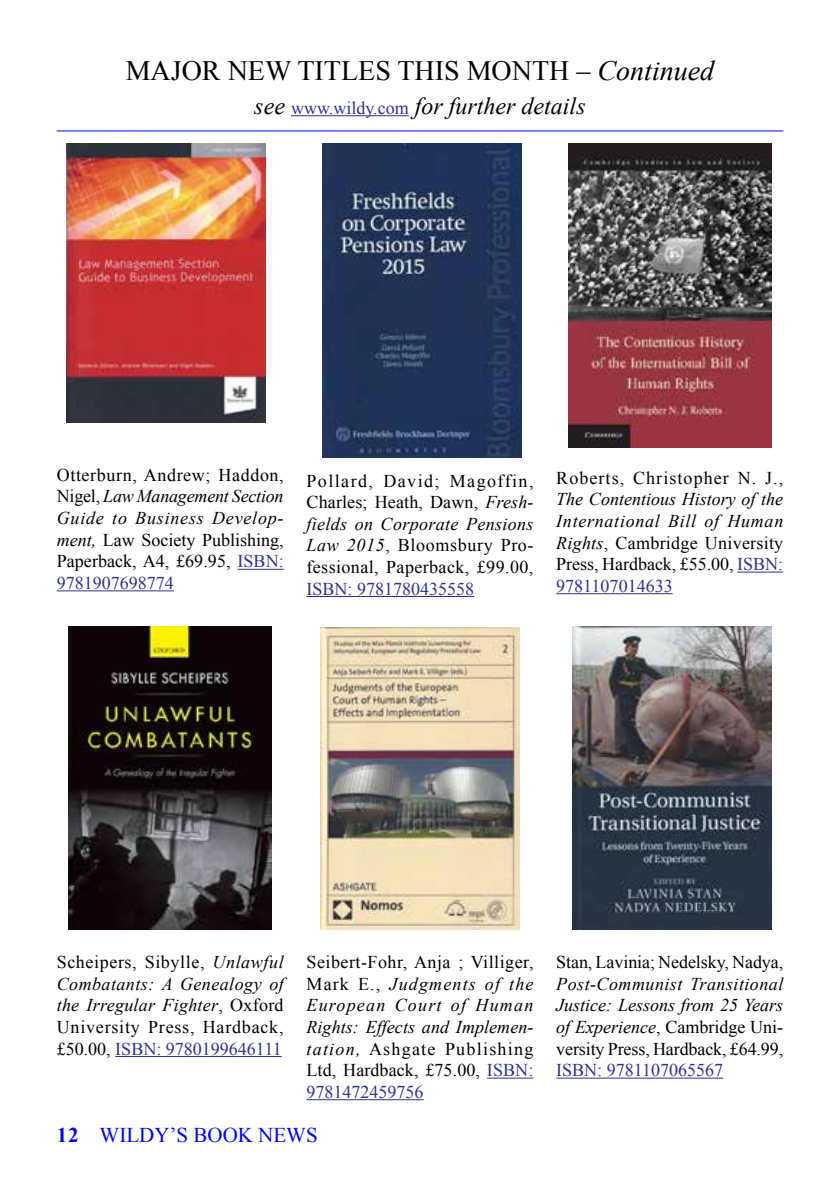
<style>
.page{position:relative;width:840px;height:1191px;background:#fff}
.page>*{position:absolute;margin:0;border:0;box-sizing:border-box;transform-origin:0 0}
.t1{font:28px "Times New Roman";color:#000}
.t2{font:italic 24px "Times New Roman";color:#000}
.t3{font:21px "Times New Roman";color:#00f}
.t4{font:18px/21.6px "Times New Roman";letter-spacing:.005em;color:#000;text-align:justify}
.t5{font:italic 18px/21.6px "Times New Roman";color:#000;text-align:justify}
.t6{font:18px "Times New Roman";color:#2e3192}
.t7{font:18px "Times New Roman";letter-spacing:.06em;color:#000}
.s1{font-style:italic}
.s2{font-style:normal;font-size:18px;color:#2e3192}
.s3{color:#2e3192}
.s4{font-style:normal}
.s5{font-style:normal;color:#2e3192}
.s6{font-weight:700}
</style>
<div class="page">
<hr style="left:291px;top:115px;width:117px;height:1px;background:#2e3192">
<hr style="left:57px;top:130px;width:725px;height:1px;background:#00f">
<hr style="left:237px;top:569px;width:46px;height:1px;background:#2e3192">
<hr style="left:57px;top:590px;width:117px;height:1px;background:#2e3192">
<hr style="left:306px;top:596px;width:168px;height:1px;background:#2e3192">
<hr style="left:736px;top:571px;width:46px;height:1px;background:#2e3192">
<hr style="left:556px;top:593px;width:116px;height:1px;background:#2e3192">
<hr style="left:115px;top:1056px;width:166px;height:1px;background:#2e3192">
<hr style="left:487px;top:1077px;width:46px;height:1px;background:#2e3192">
<hr style="left:306px;top:1099px;width:117px;height:1px;background:#2e3192">
<hr style="left:556px;top:1077px;width:166px;height:1px;background:#2e3192">
<img style="left:67px;top:143px;width:198px;height:280px">
<img style="left:322px;top:143px;width:198px;height:315px">
<img style="left:320px;top:628px;width:199px;height:301px">
<img style="left:568px;top:143px;width:202px;height:304px">
<img style="left:69px;top:627px;width:202px;height:302px">
<img style="left:572px;top:626px;width:198px;height:303px">
<h1 class="t1" style="left:126px;top:51px;width:590px">MAJOR NEW TITLES THIS MONTH – <span class="s1">Continued</span></h1>
<h2 class="t2" style="left:254px;top:89px;width:332px">see <span class="s2">www.wildy.com</span> for further details</h2>
<p class="t4" style="left:57px;top:464px;width:228px">Otterburn, Andrew; Haddon, Nigel, <span class="s1">Law Management Section Guide to Business Develop&shy;ment,</span> Law Society Publishing, Paperback, A4, £69.95, <span class="s3">ISBN:<br>9781907698774</span></p>
<p class="t4" style="left:306px;top:469px;width:228px">Pollard, David; Magoffin, Charles; Heath, Dawn, <span class="s1">Fresh&shy;fields on Corporate Pensions Law 2015</span>, Bloomsbury Pro&shy;fessional, Paperback, £99.00,</p>
<p class="t6" style="left:306px;top:576px;width:169px">ISBN: 9781780435558</p>
<p class="t7" style="left:556px;top:465px;width:228px">Roberts, Christopher N. J.,</p>
<p class="t5" style="left:556px;top:488px;width:228px">The Contentious History of the International Bill of Human Rights<span class="s4">, Cambridge University Press, Hardback, £55.00,</span> <span class="s5">ISBN:<br>9781107014633</span></p>
<p class="t4" style="left:57px;top:951px;width:228px">Scheipers, Sibylle, <span class="s1">Unlawful Combatants: A Genealogy of the Irregular Fighter</span>, Oxford University Press, Hardback, £50.00, <span class="s3">ISBN: 9780199646111</span></p>
<p class="t4" style="left:306px;top:951px;width:228px">Seibert-Fohr, Anja ; Villiger, Mark E., <span class="s1">Judgments of the European Court of Human Rights: Effects and Implemen&shy;tation,</span> Ashgate Publishing Ltd, Hardback, £75.00, <span class="s3">ISBN:<br>9781472459756</span></p>
<p class="t4" style="left:556px;top:951px;width:228px">Stan, Lavinia; Nedelsky, Nadya,</p>
<p class="t5" style="left:556px;top:972px;width:228px">Post-Communist Transitional Justice: Lessons from 25 Years of Experience<span class="s4">, Cambridge Uni&shy;versity Press, Hardback, £64.99,</span></p>
<p class="t6" style="left:556px;top:1058px;width:168px">ISBN: 9781107065567</p>
<p class="t3" style="left:57px;top:1120px;width:262px"><span class="s6">12</span> WILDY’S BOOK NEWS</p>
</div>
